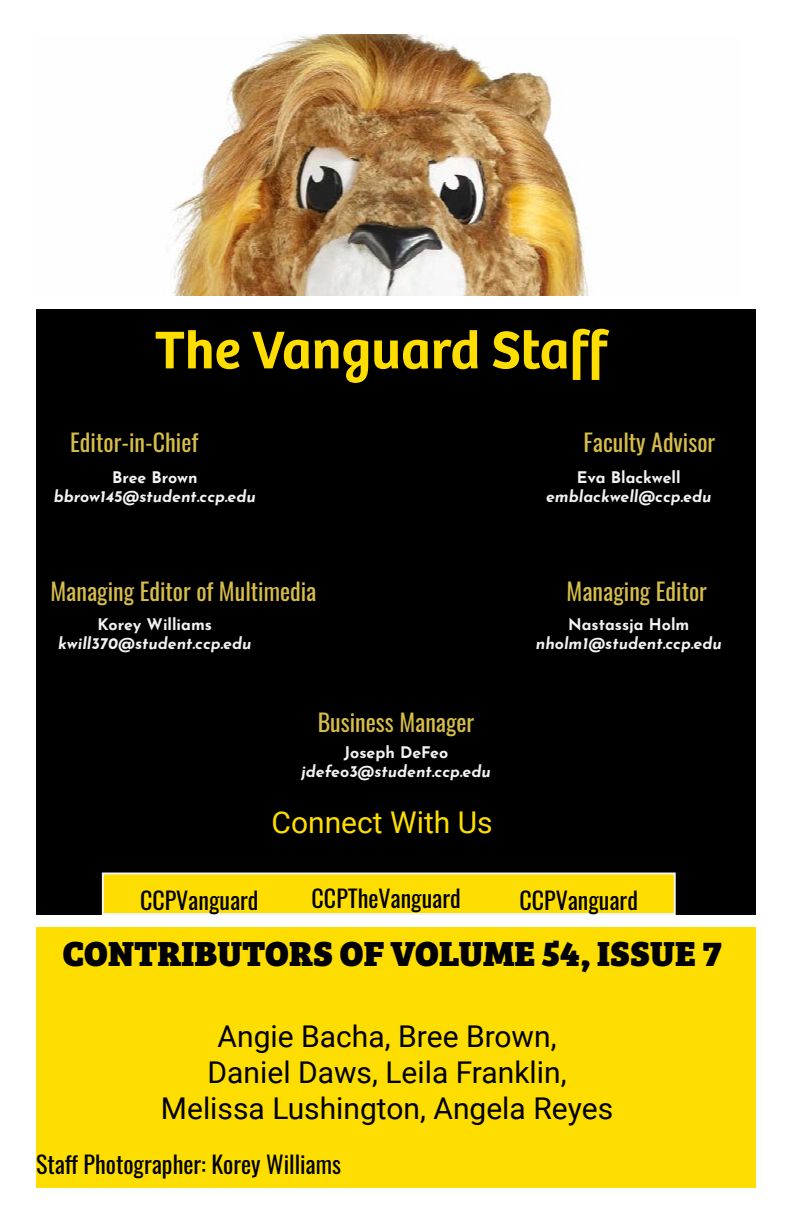
<style>
.page{position:relative;width:792px;height:1224px;background:#fff}
.page>*{position:absolute;margin:0;border:0;box-sizing:border-box;transform-origin:0 0}
.t1{font:600 55px "Bree";color:#fede01}
.t2{font:36px "Bree Serif Eb";color:#000}
.t3{font:30px/36px "Roboto";color:#000;text-align:center}
.t4{font:30px "Roboto";color:#fede01}
.t5{font:24px "Oswald";color:#d6bd4a}
.t6{font:24px "Oswald";color:#000}
.t7{font:italic 700 16px "Josefin Sans";color:#f2f3f3}
.t8{font:700 16px "Josefin Sans";color:#f2f3f3}
</style>
<div class="page">
<div style="left:36px;top:927px;width:720px;height:261px;background:#fede01"></div>
<div style="left:36px;top:309px;width:720px;height:606px;background:#000"></div>
<div style="left:102px;top:872px;width:574px;height:43px;background:#fede01;border:2px solid #f2f3f3"></div>
<img style="left:173px;top:34px;width:416px;height:261px">
<h1 class="t1" style="left:155px;top:307px;width:454px">The Vanguard Staff</h1>
<h3 class="t5" style="left:70px;top:421px;width:130px">Editor-in-Chief</h3>
<p class="t8" style="left:112px;top:463px;width:87px">Bree Brown</p>
<p class="t7" style="left:54px;top:483px;width:204px">bbrow145@student.ccp.edu</p>
<h3 class="t5" style="left:50px;top:570px;width:268px">Managing Editor of Multimedia</h3>
<p class="t8" style="left:98px;top:610px;width:116px">Korey Williams</p>
<p class="t7" style="left:58px;top:630px;width:195px">kwill370@student.ccp.edu</p>
<h3 class="t5" style="left:318px;top:701px;width:158px">Business Manager</h3>
<p class="t8" style="left:344px;top:738px;width:106px">Joseph DeFeo</p>
<p class="t7" style="left:301px;top:758px;width:191px">jdefeo3@student.ccp.edu</p>
<h3 class="t4" style="left:272px;top:801px;width:223px">Connect With Us</h3>
<h3 class="t5" style="left:583px;top:421px;width:133px">Faculty Advisor</h3>
<p class="t8" style="left:577px;top:463px;width:105px">Eva Blackwell</p>
<p class="t7" style="left:546px;top:483px;width:167px">emblackwell@ccp.edu</p>
<h3 class="t5" style="left:567px;top:570px;width:142px">Managing Editor</h3>
<p class="t8" style="left:568px;top:610px;width:123px">Nastassja Holm</p>
<p class="t7" style="left:536px;top:630px;width:187px">nholm1@student.ccp.edu</p>
<h3 class="t6" style="left:140px;top:879px;width:120px">CCPVanguard</h3>
<h3 class="t6" style="left:312px;top:877px;width:151px">CCPTheVanguard</h3>
<h3 class="t6" style="left:519px;top:879px;width:120px">CCPVanguard</h3>
<h2 class="t2" style="left:62px;top:925px;width:661px">CONTRIBUTORS OF VOLUME 54, ISSUE 7</h2>
<h3 class="t3" style="left:161px;top:1018px;width:454px">Angie Bacha, Bree Brown,<br>Daniel Daws, Leila Franklin,<br>Melissa Lushington, Angela Reyes</h3>
<h3 class="t6" style="left:36px;top:1143px;width:307px">Staff Photographer: Korey Williams</h3>
</div>
